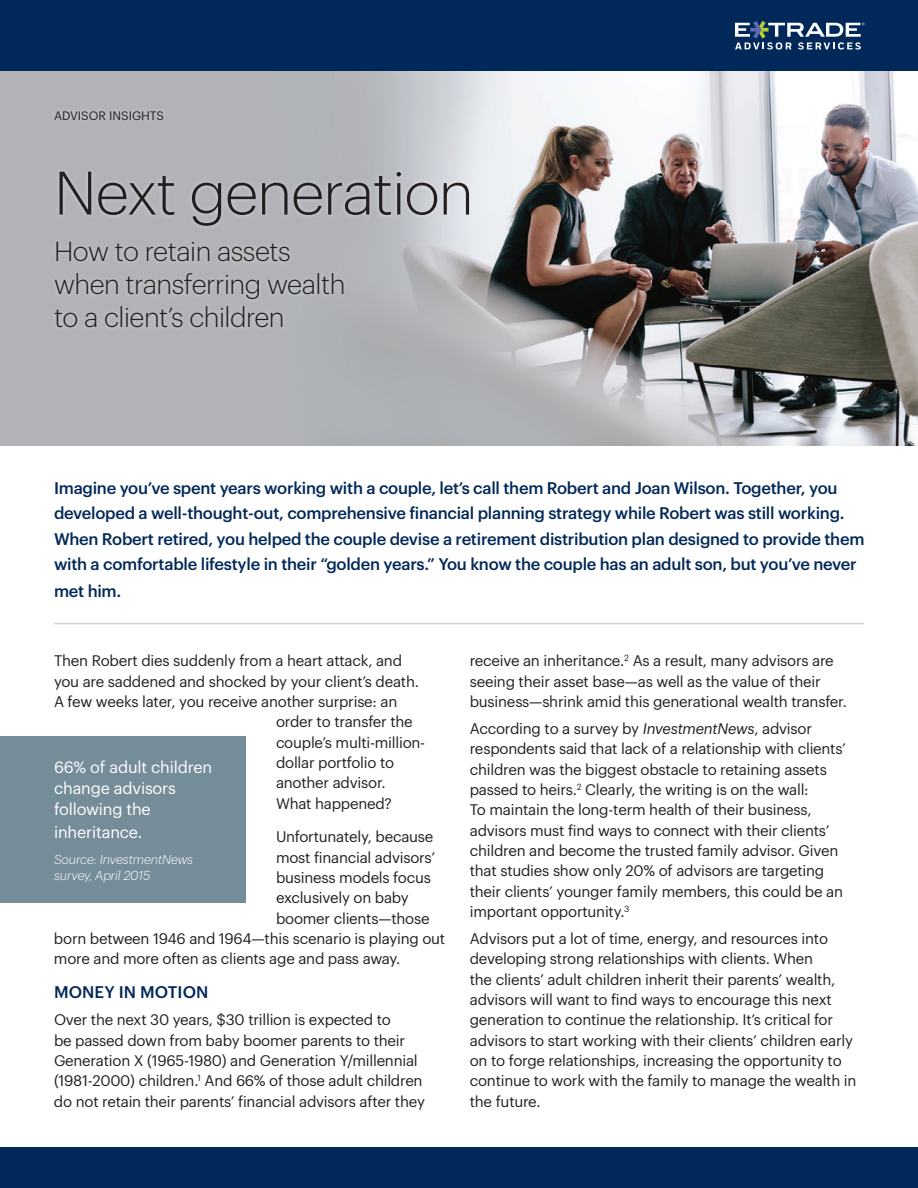
<style>
.page{position:relative;width:918px;height:1188px;background:#fff}
.page>*{position:absolute;margin:0;border:0;box-sizing:border-box;transform-origin:0 0}
.t1{font:300 60px "Graphik ETRADE";letter-spacing:-.02em;color:#231f20}
.t2{font:300 27px/33px "Graphik ETRADE";letter-spacing:-.02em;color:#231f20}
.t3{font:500 16.5px/25.5px "Graphik ETRADE";letter-spacing:-.015em;color:#002858}
.t4{font:500 16.5px "Graphik ETRADE";letter-spacing:.005em;color:#002858}
.t5{font:16.2px/21px "Graphik ETRADE";letter-spacing:-.01em;color:#fff}
.t6{font:15px/20.4px "Graphik ETRADE";letter-spacing:-.015em;color:#231f20}
.t7{font:italic 300 12.75px/15.8px "Graphik ETRADE";letter-spacing:-.01em;color:#fff}
.t8{font:12px "Graphik ETRADE";color:#231f20}
.s1{font-style:italic}
</style>
<div class="page">
<div style="left:0;top:1148px;width:918px;height:40px;background:#002858"></div>
<img style="left:0;top:70px;width:918px;height:376px">
<hr style="left:54px;top:623px;width:810px;height:1px;background:#a1a9ad">
<div style="left:50px;top:167px;width:424px;height:165px;background:#fff;opacity:.45"></div>
<div style="left:0;top:0;width:918px;height:70px;background:#002858"></div>
<div style="left:50px;top:106px;width:118px;height:18px;background:#b6b8bd"></div>
<svg style="left:735px;top:21px;width:130px;height:29px"></svg>
<div style="left:0;top:737px;width:246px;height:166px;background:#758c99"></div>
<p class="t8" style="left:54px;top:106px;width:112px">ADVISOR INSIGHTS</p>
<h1 class="t1" style="left:54px;top:149px;width:421px">Next generation</h1>
<h2 class="t2" style="left:54px;top:233px;width:293px">How to retain assets when transferring wealth to a client’s children</h2>
<p class="t3" style="left:54px;top:473px;width:812px">Imagine you’ve spent years working with a couple, let’s call them Robert and Joan Wilson. Together, you developed a well-thought-out, comprehensive financial planning strategy while Robert was still working.<br>When Robert retired, you helped the couple devise a retirement distribution plan designed to provide them with a comfortable lifestyle in their “golden years.” You know the couple has an adult son, but you’ve never</p>
<p class="t3" style="left:54px;top:577px;width:69px">met him.</p>
<p class="t6" style="left:54px;top:650px;width:350px">Then Robert dies suddenly from a heart attack, and</p>
<p class="t6" style="left:54px;top:670px;width:367px">you are saddened and shocked by your client’s death.</p>
<p class="t6" style="left:54px;top:690px;width:345px">A few weeks later, you receive another surprise: an</p>
<p class="t6" style="left:276px;top:710px;width:138px">order to transfer the</p>
<p class="t6" style="left:276px;top:731px;width:151px">couple’s multi-million-</p>
<p class="t6" style="left:276px;top:751px;width:120px">dollar portfolio to</p>
<p class="t6" style="left:276px;top:771px;width:111px">another advisor.</p>
<p class="t6" style="left:276px;top:792px;width:117px">What happened?</p>
<p class="t6" style="left:276px;top:826px;width:159px">Unfortunately, because</p>
<p class="t6" style="left:276px;top:846px;width:161px">most financial advisors’</p>
<p class="t6" style="left:276px;top:866px;width:156px">business models focus</p>
<p class="t6" style="left:276px;top:887px;width:134px">exclusively on baby</p>
<p class="t6" style="left:276px;top:907px;width:155px">boomer clients—those</p>
<p class="t6" style="left:54px;top:927px;width:393px">born between 1946 and 1964—this scenario is playing out</p>
<p class="t6" style="left:54px;top:948px;width:348px">more and more often as clients age and pass away.</p>
<p class="t4" style="left:54px;top:980px;width:156px">MONEY IN MOTION</p>
<p class="t6" style="left:54px;top:1008px;width:372px">Over the next 30 years, $30 trillion is expected to<br>be passed down from baby boomer parents to their Generation X (1965-1980) and Generation Y/millennial (1981-2000) children.<sup>1</sup> And 66% of those adult children do not retain their parents’ financial advisors after they</p>
<p class="t5" style="left:54px;top:756px;width:160px">66% of adult children change advisors following the</p>
<p class="t5" style="left:54px;top:820px;width:90px">inheritance.</p>
<p class="t7" style="left:54px;top:850px;width:141px">Source: InvestmentNews survey, April 2015</p>
<p class="t6" style="left:470px;top:650px;width:379px">receive an inheritance.<sup>2</sup> As a result, many advisors are seeing their asset base—as well as the value of their business—shrink amid this generational wealth transfer.</p>
<p class="t6" style="left:470px;top:717px;width:378px">According to a survey by <span class="s1">InvestmentNews</span>, advisor respondents said that lack of a relationship with clients’ children was the biggest obstacle to retaining assets passed to heirs.<sup>2</sup> Clearly, the writing is on the wall:<br>To maintain the long-term health of their business, advisors must find ways to connect with their clients’ children and become the trusted family advisor. Given that studies show only 20% of advisors are targeting their clients’ younger family members, this could be an important opportunity.<sup>3</sup></p>
<p class="t6" style="left:470px;top:927px;width:388px">Advisors put a lot of time, energy, and resources into developing strong relationships with clients. When<br>the clients’ adult children inherit their parents’ wealth, advisors will want to find ways to encourage this next generation to continue the relationship. It’s critical for advisors to start working with their clients’ children early on to forge relationships, increasing the opportunity to continue to work with the family to manage the wealth in the future.</p>
</div>
